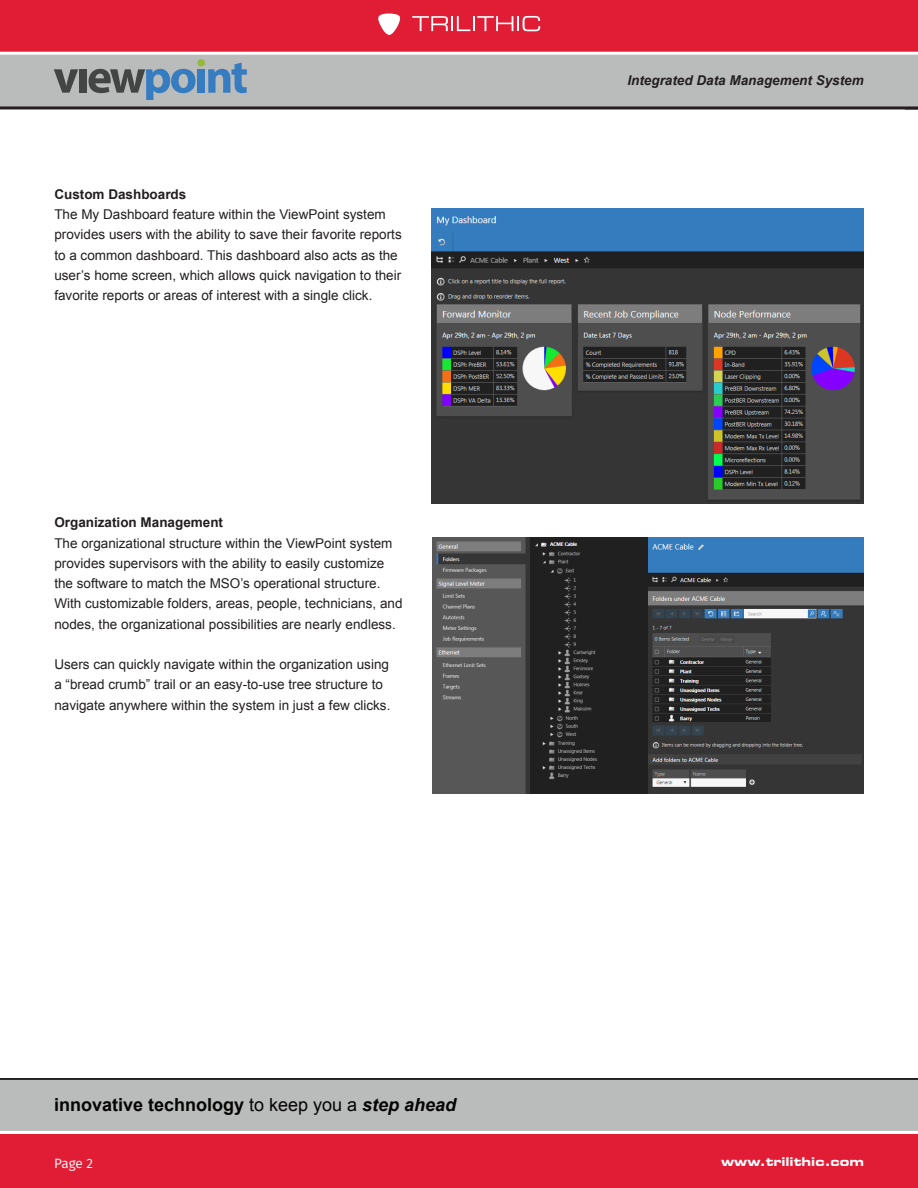
<style>
.page{position:relative;width:918px;height:1188px;background:#fff}
.page>*{position:absolute;margin:0;border:0;box-sizing:border-box;transform-origin:0 0}
.t1{font:700 18px "Arial";color:#040503}
.Body_Copy{font:13.5px/20.2px "Arial";color:#231f20}
.Body_Copy-2{font:700 13.5px "Arial";color:#231f20}
.t2{font:italic 700 13.5px "Arial";color:#231f20}
.Body_Text_-_Left{font:13.5px "Fira Sans";color:#fff}
.t3{font:700 expanded 12px "Square 721 BT";color:#fff}
.s1{font-weight:400}
.s2{font-style:italic}
</style>
<div class="page">
<div style="left:0;top:0;width:918px;height:54px;background:#e11d36"></div>
<div style="left:0;top:54px;width:918px;height:54px;background:#babbbb"></div>
<hr style="left:0;top:52px;width:918px;height:3px;background:#fff">
<hr style="left:0;top:106px;width:918px;height:3px;background:#231f20">
<svg style="left:412px;top:16px;width:128px;height:15px"></svg>
<svg style="left:378px;top:13px;width:23px;height:22px"></svg>
<div style="left:0;top:1132px;width:918px;height:56px;background:#e11d36"></div>
<div style="left:0;top:1078px;width:918px;height:54px;background:#babbbb"></div>
<hr style="left:0;top:1131px;width:918px;height:3px;background:#fff">
<hr style="left:0;top:1078px;width:918px;height:2px;background:#231f20">
<svg style="left:54px;top:69px;width:24px;height:24px"></svg>
<div style="left:79px;top:69px;width:7px;height:24px;background:#434444"></div>
<svg style="left:89px;top:69px;width:107px;height:30px"></svg>
<div style="left:198px;top:69px;width:7px;height:24px;background:#367cc0"></div>
<svg style="left:208px;top:63px;width:39px;height:30px"></svg>
<div style="left:197px;top:59px;width:8px;height:7px;background:#94ba3d;border-radius:50%"></div>
<img style="left:432px;top:537px;width:432px;height:256px">
<img style="left:432px;top:208px;width:432px;height:296px">
<p class="Body_Copy-2" style="left:54px;top:185px;width:134px">Custom Dashboards</p>
<p class="Body_Copy" style="left:54px;top:204px;width:349px">The My Dashboard feature within the ViewPoint system provides users with the ability to save their favorite reports to a common dashboard. This dashboard also acts as the user’s home screen, which allows quick navigation to their favorite reports or areas of interest with a single click.</p>
<p class="Body_Copy-2" style="left:54px;top:513px;width:170px">Organization Management</p>
<p class="Body_Copy" style="left:54px;top:533px;width:350px">The organizational structure within the ViewPoint system provides supervisors with the ability to easily customize the software to match the MSO’s operational structure.<br>With customizable folders, areas, people, technicians, and nodes, the organizational possibilities are nearly endless.</p>
<p class="Body_Copy" style="left:54px;top:654px;width:338px">Users can quickly navigate within the organization using a “bread crumb” trail or an easy-to-use tree structure to navigate anywhere within the system in just a few clicks.</p>
<h1 class="t1" style="left:54px;top:1093px;width:404px">innovative technology <span class="s1">to keep you a</span> <span class="s2">step ahead</span></h1>
<p class="t2" style="left:627px;top:71px;width:238px">Integrated Data Management System</p>
<p class="Body_Text_-_Left" style="left:54px;top:1154px;width:41px">Page 2</p>
<p class="t3" style="left:721px;top:1155px;width:145px">www.trilithic.com</p>
</div>
